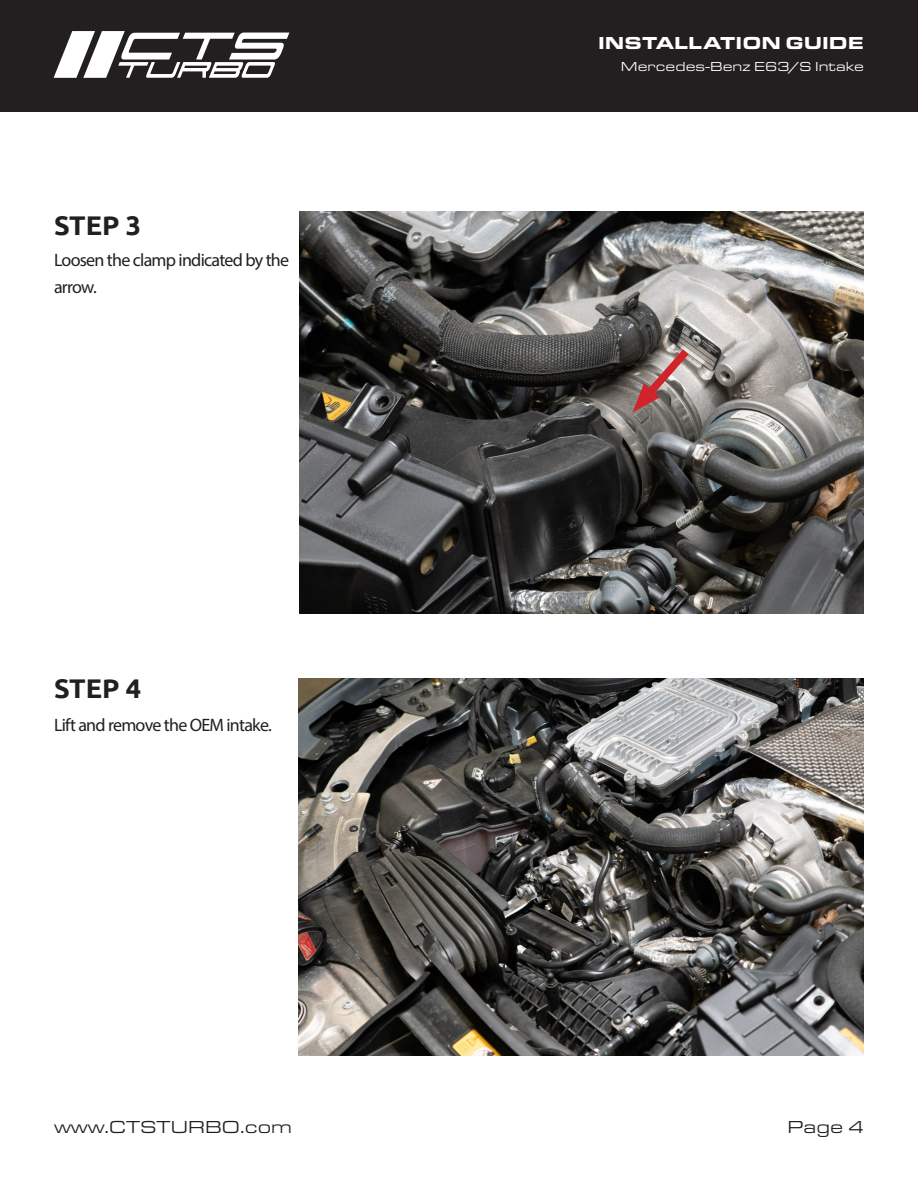
<style>
.page{position:relative;width:918px;height:1188px;background:#fff}
.page>*{position:absolute;margin:0;border:0;box-sizing:border-box;transform-origin:0 0}
.Ubuntu-Header{font:700 27px "Ubuntu";color:#231f20}
.Ubuntu-Text_Body{font:18px/27px "Myriad Pro";letter-spacing:-.04em;color:#231f20}
.t1{font:18px "Eurostile Ext";color:#231f20}
.t2{font:900 18px "Eurostile Ext";color:#fff}
.t3{font:13.5px "Eurostile Ext";color:#fff}
</style>
<div class="page">
<div style="left:0;top:0;width:918px;height:112px;background:#231f20"></div>
<svg style="left:54px;top:31px;width:235px;height:47px"></svg>
<img style="left:298px;top:678px;width:566px;height:378px">
<img style="left:300px;top:211px;width:564px;height:402px">
<svg style="left:633px;top:341px;width:63px;height:71px;background:#957774"></svg>
<p class="t2" style="left:598px;top:29px;width:267px">INSTALLATION GUIDE</p>
<p class="Ubuntu-Header" style="left:54px;top:209px;width:89px">STEP 3</p>
<p class="Ubuntu-Text_Body" style="left:54px;top:246px;width:237px">Loosen the clamp indicated by the arrow.</p>
<p class="Ubuntu-Header" style="left:54px;top:672px;width:89px">STEP 4</p>
<p class="Ubuntu-Text_Body" style="left:54px;top:711px;width:219px">Lift and remove the OEM intake.</p>
<p class="t3" style="left:621px;top:58px;width:245px">Mercedes-Benz E63/S Intake</p>
<p class="t1" style="left:54px;top:1115px;width:240px">www.CTSTURBO.com</p>
<p class="t1" style="left:787px;top:1115px;width:78px">Page 4</p>
</div>
